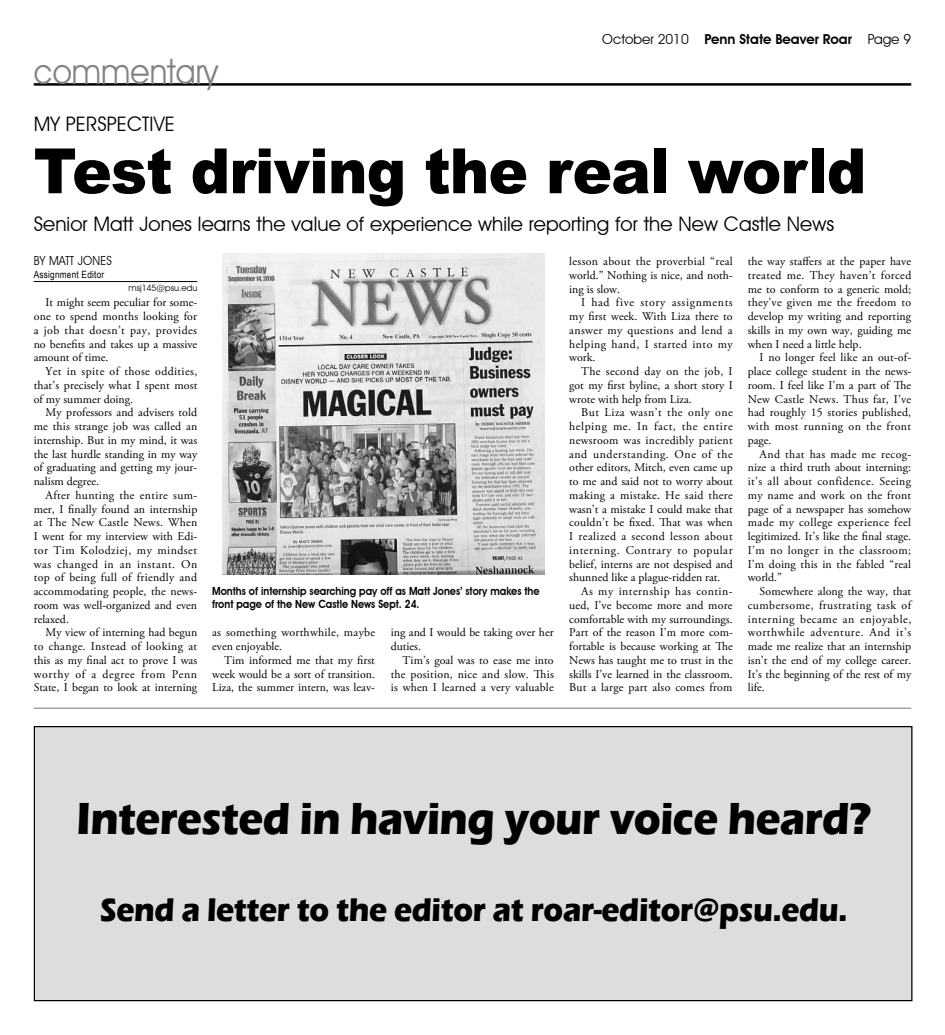
<style>
.page{position:relative;width:945px;height:1035px;background:#fff}
.page>*{position:absolute;margin:0;border:0;box-sizing:border-box;transform-origin:0 0}
.t1{font:900 62.5px "Arial";letter-spacing:-.015em;color:#000;scale:.95 1}
.t2{font:700 46.25px "Eras ITC";letter-spacing:-.01em;color:#000;scale:.9 1}
.t3{font:35px "Avant Garde IT Cby BT";color:#808285;scale:.9 1}
.t4{font:700 33.75px "Eras ITC";letter-spacing:-.01em;color:#000;scale:.9 1}
.t5{font:20px "Avant Garde IT Cby BT";letter-spacing:.005em;color:#000}
.t6{font:600 13.75px "Avant Garde IT Cby BT";letter-spacing:-.01em;color:#000}
.t7{font:12.5px "Avant Garde IT Cby BT";letter-spacing:.015em;color:#000;scale:.93 1}
.t8{font:11.88px/13.8px "Adobe Garamond Pro";color:#000;text-align:justify}
.t9{font:11.88px/13.8px "Adobe Garamond Pro";letter-spacing:.025em;color:#000}
.t10{font:600 11.25px/13.8px "Avant Garde IT Cby BT";color:#000;scale:.9 1}
.t11{font:10px "Arial Narrow";letter-spacing:.025em;color:#000}
.t12{font:8.75px "Avant Garde IT Cby BT";color:#000}
.s1{font-weight:400}
</style>
<div class="page">
<hr style="left:34px;top:83px;width:877px;height:3px;background:#000">
<hr style="left:34px;top:281px;width:163px;height:1px;background:#000">
<div style="left:34px;top:727px;width:878px;height:274px;background:#dcddde"></div>
<img style="left:222px;top:253px;width:322px;height:321px">
<hr style="left:34px;top:708px;width:877px;height:1px;background:#939598">
<h3 class="t3" style="left:34px;top:50px;width:207px">commentary</h3>
<h3 class="t5" style="left:34px;top:112px;width:143px">My Perspective</h3>
<p class="t6" style="left:602px;top:31px;width:311px"><span class="s1">October 2010</span> Penn State Beaver Roar <span class="s1">Page 9</span></p>
<h1 class="t1" style="left:34px;top:126px;width:878px">Test driving the real world</h1>
<h3 class="t5" style="left:34px;top:212px;width:802px">Senior Matt Jones learns the value of experience while reporting for the New Castle News</h3>
<p class="t7" style="left:34px;top:253px;width:85px">By Matt Jo nes</p>
<p class="t11" style="left:34px;top:267px;width:72px">Assignment Editor</p>
<p class="t12" style="left:129px;top:283px;width:70px">msj145@psu.edu</p>
<p class="t8" style="left:34px;top:296px;width:165px;text-indent:12px">It might seem peculiar for some&shy;one to spend months looking for a job that doesn’t pay, provides no benefits and takes up a massive amount of time.</p>
<p class="t8" style="left:34px;top:365px;width:165px;text-indent:12px">Yet in spite of those oddities, that’s precisely what I spent most of my summer doing.</p>
<p class="t8" style="left:34px;top:406px;width:165px;text-indent:12px">My professors and advisers told me this strange job was called an internship. But in my mind, it was the last hurdle standing in my way of graduating and getting my jour&shy;nalism degree.</p>
<p class="t8" style="left:34px;top:489px;width:165px;text-indent:12px">After hunting the entire sum&shy;mer, I finally found an internship at The New Castle News. When I went for my interview with Edi&shy;tor Tim Kolodziej, my mindset was changed in an instant. On top of being full of friendly and accommodating people, the news&shy;room was well-organized and even relaxed.</p>
<p class="t8" style="left:34px;top:626px;width:165px;text-indent:12px">My view of interning had begun to change. Instead of looking at this as my final act to prove I was worthy of a degree from Penn State, I began to look at interning</p>
<p class="t9" style="left:212px;top:626px;width:164px">as something worthwhile, maybe even enjoyable.</p>
<p class="t10" style="left:212px;top:584px;width:365px">Months of internship searching pay off as Matt Jones’ story makes the front page of the New Castle News Sept. 24.</p>
<p class="t8" style="left:391px;top:626px;width:164px">ing and I would be taking over her duties.</p>
<p class="t8" style="left:391px;top:654px;width:165px;text-indent:12px">Tim’s goal was to ease me into the position, nice and slow. This is when I learned a very valuable</p>
<p class="t8" style="left:212px;top:654px;width:164px;text-indent:12px">Tim informed me that my first week would be a sort of transition.<br>Liza, the summer intern, was leav-</p>
<p class="t8" style="left:569px;top:255px;width:165px">lesson about the proverbial “real world.” Nothing is nice, and noth&shy;ing is slow.</p>
<p class="t8" style="left:569px;top:296px;width:165px;text-indent:12px">I had five story assignments my first week. With Liza there to answer my questions and lend a helping hand, I started into my work.</p>
<p class="t8" style="left:569px;top:365px;width:165px;text-indent:12px">The second day on the job, I got my first byline, a short story I wrote with help from Liza.</p>
<p class="t8" style="left:569px;top:406px;width:165px;text-indent:12px">But Liza wasn’t the only one helping me. In fact, the entire newsroom was incredibly patient and understanding. One of the other editors, Mitch, even came up to me and said not to worry about making a mistake. He said there wasn’t a mistake I could make that couldn’t be fixed. That was when I realized a second lesson about interning. Contrary to popular belief, interns are not despised and shunned like a plague-ridden rat.</p>
<p class="t8" style="left:569px;top:585px;width:165px;text-indent:12px">As my internship has contin&shy;ued, I’ve become more and more comfortable with my surroundings.<br>Part of the reason I’m more com&shy;fortable is because working at The News has taught me to trust in the skills I’ve learned in the classroom.<br>But a large part also comes from</p>
<p class="t8" style="left:748px;top:255px;width:165px">the way staffers at the paper have treated me. They haven’t forced me to conform to a generic mold; they’ve given me the freedom to develop my writing and reporting skills in my own way, guiding me when I need a little help.</p>
<p class="t8" style="left:748px;top:351px;width:165px;text-indent:12px">I no longer feel like an out-of&shy;place college student in the news&shy;room. I feel like I’m a part of The New Castle News. Thus far, I’ve had roughly 15 stories published, with most running on the front page.</p>
<p class="t8" style="left:748px;top:447px;width:165px;text-indent:12px">And that has made me recog&shy;nize a third truth about interning: it’s all about confidence. Seeing my name and work on the front page of a newspaper has somehow made my college experience feel legitimized. It’s like the final stage.<br>I’m no longer in the classroom; I’m doing this in the fabled “real world.”</p>
<p class="t8" style="left:748px;top:585px;width:165px;text-indent:12px">Somewhere along the way, that cumbersome, frustrating task of interning became an enjoyable, worthwhile adventure. And it’s made me realize that an internship isn’t the end of my college career.<br>It’s the beginning of the rest of my life.</p>
<h2 class="t2" style="left:77px;top:792px;width:884px">Interested in having your voice heard?</h2>
<h3 class="t4" style="left:100px;top:890px;width:832px">Send a letter to the editor at roar-editor@psu.edu.</h3>
</div>
